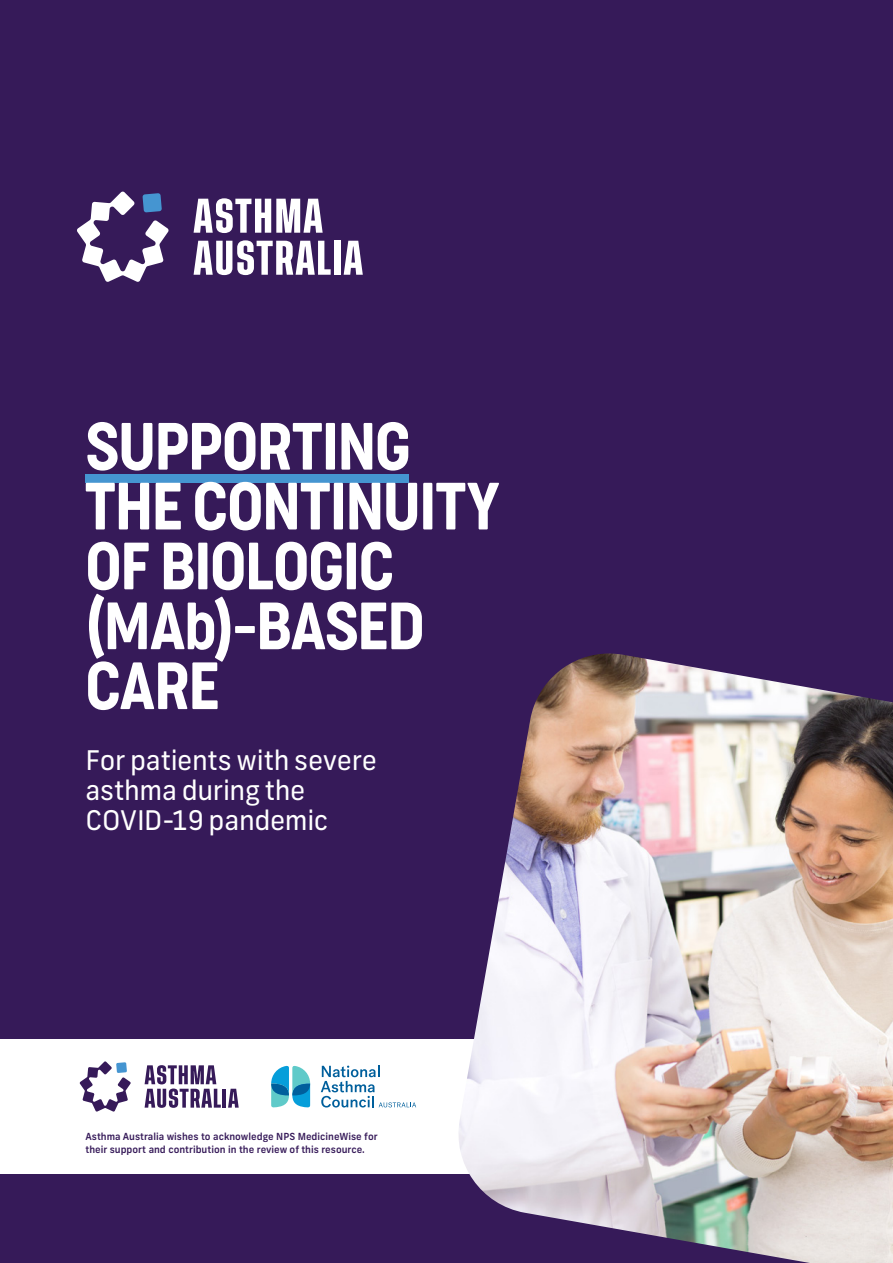
<style>
.page{position:relative;width:893px;height:1263px;background:#361a59}
.page>*{position:absolute;margin:0;border:0;box-sizing:border-box;transform-origin:0 0}
.t1{font:300 62.85px/59.8px "Cocogoose Condensed";letter-spacing:-.02em;color:#fff}
.t2{font:27px/30px "Frank New";letter-spacing:-.015em;color:#fff}
.t3{font:500 9.75px/12.8px "Frank New";color:#361a59}
.s1{font-size:56.7px}
</style>
<div class="page">
<div style="left:0;top:1039px;width:893px;height:135px;background:#fff"></div>
<div style="left:85px;top:474px;width:324px;height:9px;background:#4595d1"></div>
<svg style="left:194px;top:198px;width:129px;height:35px"></svg>
<svg style="left:194px;top:240px;width:137px;height:35px"></svg>
<div style="left:334px;top:241px;width:6px;height:34px;background:#fff"></div>
<svg style="left:344px;top:241px;width:19px;height:34px"></svg>
<svg style="left:77px;top:191px;width:92px;height:91px"></svg>
<svg style="left:145px;top:1065px;width:76px;height:43px"></svg>
<hr style="left:223px;top:1089px;width:3px;height:19px;background:#361a59">
<svg style="left:228px;top:1089px;width:11px;height:19px"></svg>
<svg style="left:80px;top:1061px;width:51px;height:51px"></svg>
<img style="left:459px;top:653px;width:434px;height:610px">
<svg style="left:321px;top:1065px;width:95px;height:42px"></svg>
<svg style="left:271px;top:1065px;width:39px;height:42px"></svg>
<h1 class="t1" style="left:85px;top:416px;width:415px">SUPPORTING<br>THE CONTINUITY<br>OF BIOLOGIC (MA<span class="s1">b</span>)-BASED<br>CARE</h1>
<h2 class="t2" style="left:85px;top:745px;width:293px">For patients with severe asthma during the<br>COVID-19 pandemic</h2>
<p class="t3" style="left:85px;top:1130px;width:294px">Asthma Australia wishes to acknowledge NPS MedicineWise for their support and contribution in the review of this resource.</p>
</div>
